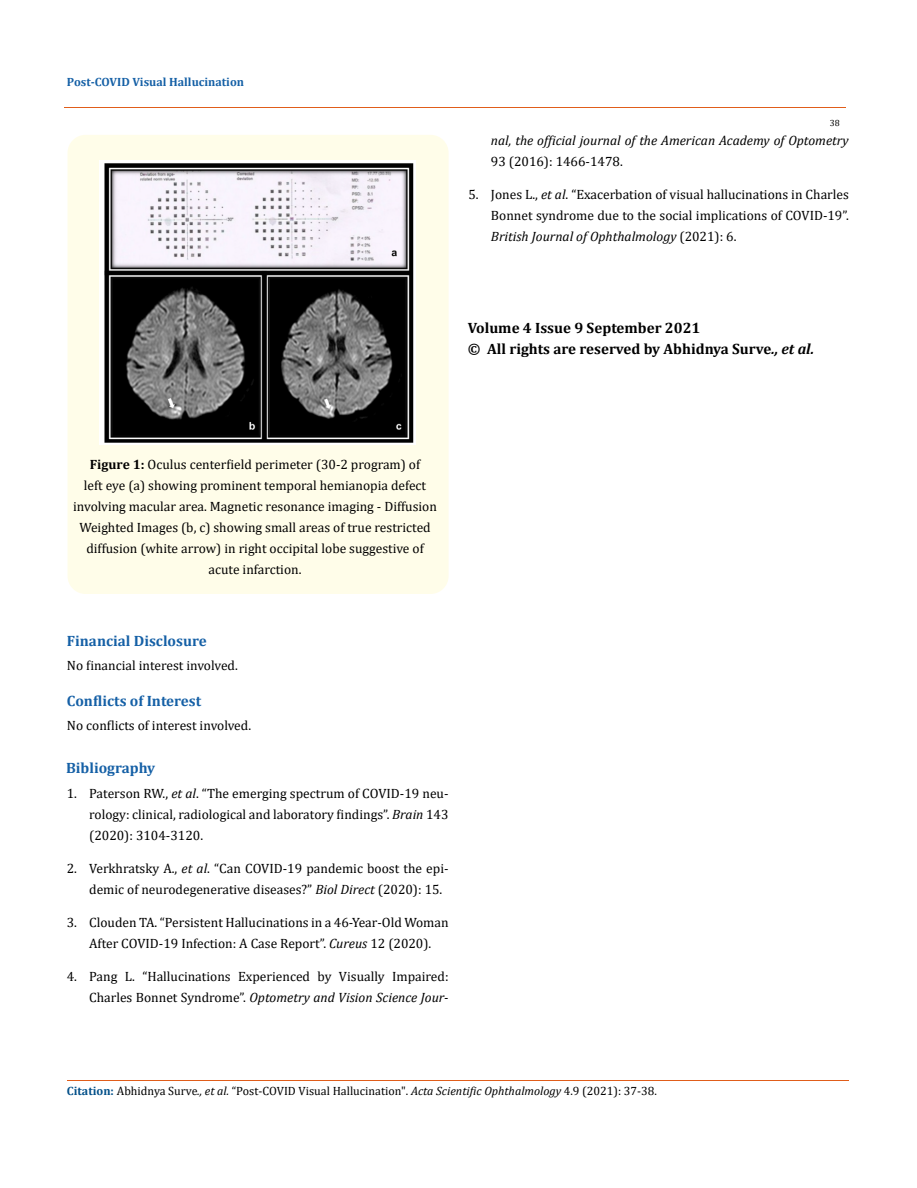
<style>
.page{position:relative;width:917px;height:1188px;background:#fff}
.page>*{position:absolute;margin:0;border:0;box-sizing:border-box;transform-origin:0 0}
.t1{font:700 15px/21px "Cambria";color:#000}
.t2{font:700 15px "Cambria";color:#1560a6}
.t3{font:13.5px/21px "Cambria";color:#000;text-align:justify}
.t4{font:italic 13.5px "Cambria";color:#000}
.t5{font:12px "Cambria";color:#000}
.t6{font:700 12px "Cambria";color:#1560a6}
.t7{font:9px "Cambria";color:#000}
.s1{font-style:italic}
.s2{font-weight:700}
.s3{font-weight:700;color:#035089}
</style>
<div class="page">
<hr style="left:64px;top:108px;width:781px;height:1px;background:#e05d1a">
<hr style="left:67px;top:1080px;width:781px;height:1px;background:#e05d1a">
<div style="left:68px;top:135px;width:380px;height:459px;background:#fffde9;border-radius:18px"></div>
<img style="left:99px;top:161px;width:316px;height:284px">
<p class="t6" style="left:67px;top:73px;width:179px">Post-COVID Visual Hallucination</p>
<p class="t7" style="left:829px;top:118px;width:11px">38</p>
<p class="t4" style="left:491px;top:131px;width:359px">nal, the official journal of the American Academy of Optometry</p>
<p class="t3" style="left:491px;top:151px;width:133px">93 (2016): 1466-1478.</p>
<p class="t3" style="left:491px;top:184px;width:359px;text-indent:-23px">5. Jones L., <span class="s1">et al</span>. “Exacerbation of visual hallucinations in Charles Bonnet syndrome due to the social implications of COVID-19”.<br><span class="s1">British Journal of Ophthalmology</span> (2021): 6.</p>
<p class="t1" style="left:468px;top:317px;width:348px">Volume 4 Issue 9 September 2021<br>© All rights are reserved by Abhidnya Surve<span class="s1">., et al.</span></p>
<p class="t3" style="left:73px;top:453px;width:365px;text-align:center"><span class="s2">Figure 1:</span> Oculus centerfield perimeter (30-2 program) of<br>left eye (a) showing prominent temporal hemianopia defect involving macular area. Magnetic resonance imaging - Diffusion Weighted Images (b, c) showing small areas of true restricted diffusion (white arrow) in right occipital lobe suggestive of acute infarction.</p>
<p class="t2" style="left:67px;top:630px;width:141px">Financial Disclosure</p>
<p class="t3" style="left:67px;top:655px;width:172px">No financial interest involved.</p>
<p class="t2" style="left:67px;top:690px;width:136px">Conflicts of Interest</p>
<p class="t3" style="left:67px;top:715px;width:186px">No conflicts of interest involved.</p>
<p class="t2" style="left:66px;top:758px;width:91px">Bibliography</p>
<p class="t3" style="left:89px;top:783px;width:361px;text-indent:-22px">1. Paterson RW., <span class="s1">et al</span>. “The emerging spectrum of COVID-19 neu&shy;rology: clinical, radiological and laboratory findings”. <span class="s1">Brain</span> 143 (2020): 3104-3120.</p>
<p class="t3" style="left:89px;top:858px;width:361px;text-indent:-23px">2. Verkhratsky A., <span class="s1">et al</span>. “Can COVID-19 pandemic boost the epi&shy;demic of neurodegenerative diseases?” <span class="s1">Biol Direct</span> (2020): 15.</p>
<p class="t3" style="left:67px;top:912px;width:383px;text-align:center">3. Clouden TA. “Persistent Hallucinations in a 46-Year-Old Woman<br>After COVID-19 Infection: A Case Report”. <span class="s1">Cureus</span> 12 (2020).</p>
<p class="t3" style="left:67px;top:966px;width:383px;text-align:right">4. Pang L. “Hallucinations Experienced by Visually Impaired:<br>Charles Bonnet Syndrome”. <span class="s1">Optometry and Vision Science Jour-</span></p>
<p class="t5" style="left:67px;top:1084px;width:591px"><span class="s3">Citation:</span> Abhidnya Surve<span class="s1">., et al.</span> “Post-COVID Visual Hallucination". <span class="s1">Acta Scientific Ophthalmology</span> 4.9 (2021): 37-38.</p>
</div>
